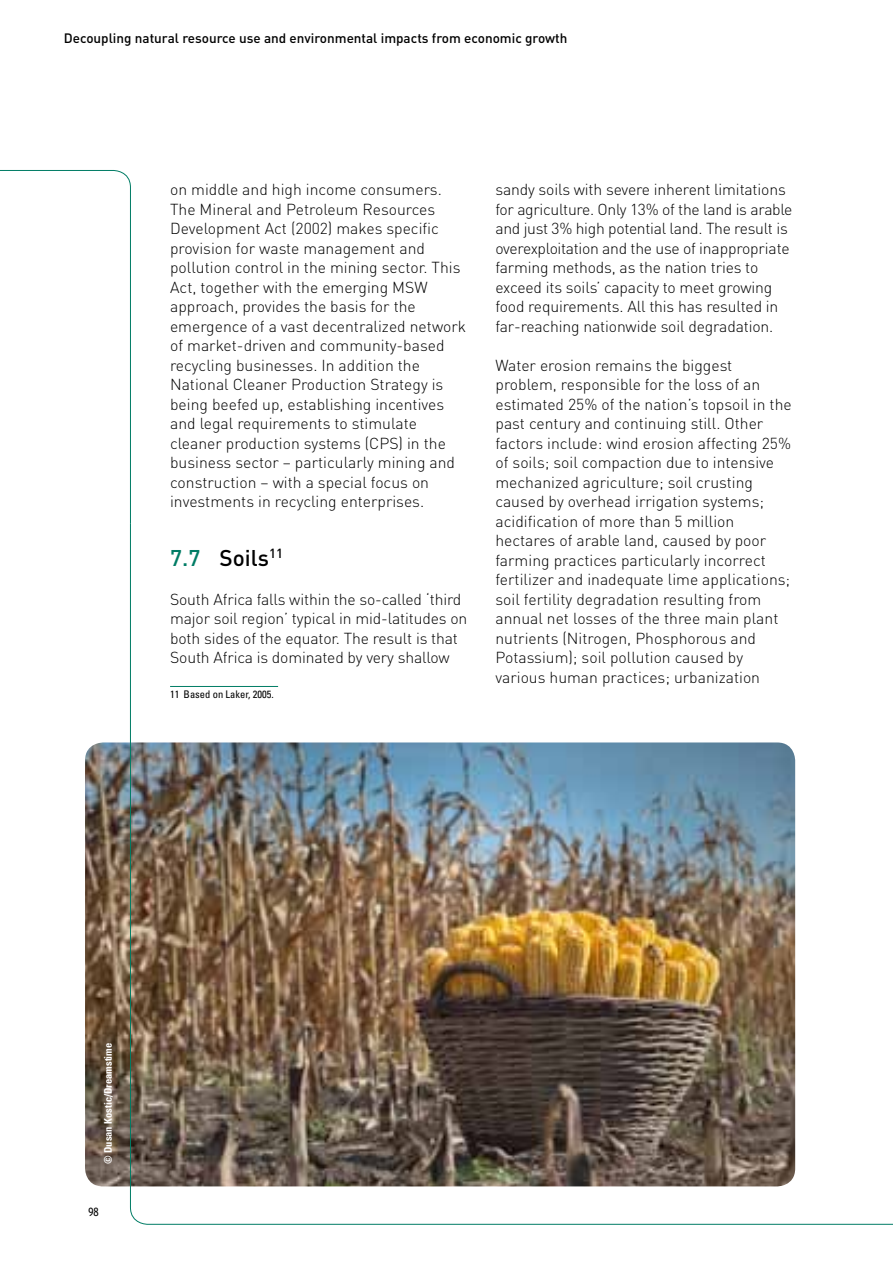
<style>
.page{position:relative;width:893px;height:1263px;background:#fff}
.page>*{position:absolute;margin:0;border:0;box-sizing:border-box;transform-origin:0 0}
.t1{font:500 22.5px "DIN";color:#000}
.t2{font:300 15.75px/19.5px "DIN";color:#000}
.t3{font:500 13.5px "DIN";color:#000}
.t4{font:500 condensed 12px "Whitney HTF";color:#000}
.t5{font:700 condensed 10.5px "Univers";color:#fff}
.t6{font:condensed 10.5px "Univers";color:#000}
.s1{color:#007c65}
</style>
<div class="page">
<img style="left:85px;top:742px;width:45px;height:444px">
<svg style="left:0;top:170px;width:131px;height:353px"></svg>
<img style="left:130px;top:523px;width:762px;height:702px">
<p class="t3" style="left:64px;top:29px;width:505px">Decoupling natural resource use and environmental impacts from economic growth</p>
<p class="t2" style="left:170px;top:179px;width:298px">on middle and high income consumers.<br>The Mineral and Petroleum Resources Development Act (2002) makes specific provision for waste management and pollution control in the mining sector. This Act, together with the emerging MSW approach, provides the basis for the emergence of a vast decentralized network of market-driven and community-based recycling businesses. In addition the National Cleaner Production Strategy is being beefed up, establishing incentives and legal requirements to stimulate cleaner production systems (CPS) in the business sector – particularly mining and construction – with a special focus on investments in recycling enterprises.</p>
<h1 class="t1" style="left:170px;top:543px;width:115px"><span class="s1">7.7</span> Soils<sup>11</sup></h1>
<p class="t2" style="left:170px;top:589px;width:299px">South Africa falls within the so-called ‘third major soil region’ typical in mid-latitudes on both sides of the equator. The result is that South Africa is dominated by very shallow</p>
<p class="t6" style="left:170px;top:688px;width:105px">11 Based on Laker, 2005.</p>
<p class="t2" style="left:495px;top:179px;width:299px">sandy soils with severe inherent limitations for agriculture. Only 13% of the land is arable and just 3% high potential land. The result is overexploitation and the use of inappropriate farming methods, as the nation tries to exceed its soils’ capacity to meet growing food requirements. All this has resulted in far-reaching nationwide soil degradation.</p>
<p class="t2" style="left:495px;top:355px;width:298px">Water erosion remains the biggest problem, responsible for the loss of an estimated 25% of the nation’s topsoil in the past century and continuing still. Other factors include: wind erosion affecting 25% of soils; soil compaction due to intensive mechanized agriculture; soil crusting caused by overhead irrigation systems; acidification of more than 5 million hectares of arable land, caused by poor farming practices particularly incorrect fertilizer and inadequate lime applications; soil fertility degradation resulting from annual net losses of the three main plant nutrients (Nitrogen, Phosphorous and Potassium); soil pollution caused by various human practices; urbanization</p>
<p class="t5" style="left:102px;top:1164px;width:123px;rotate:-90deg">© Dusan Kostic/Dreamstime</p>
<p class="t4" style="left:88px;top:1205px;width:12px">98</p>
</div>
